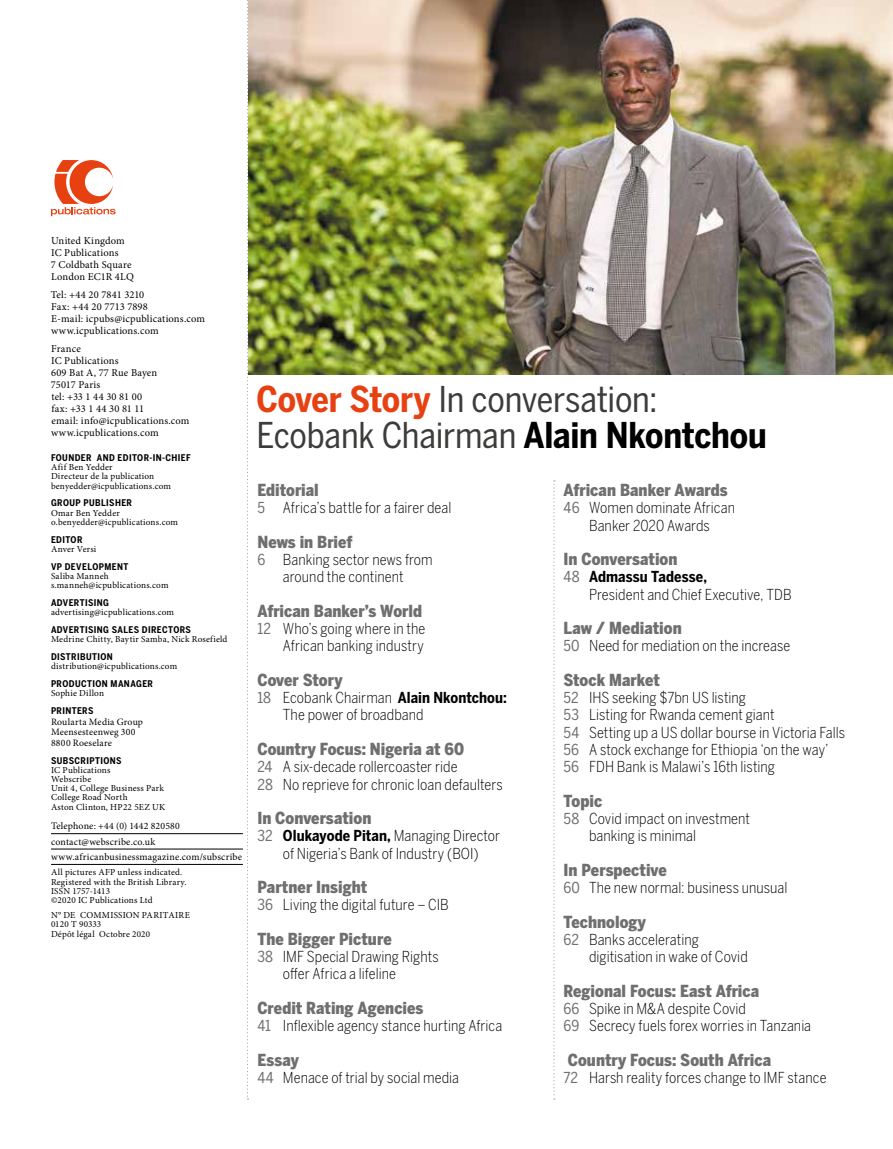
<style>
.page{position:relative;width:893px;height:1149px;background:#fff}
.page>*{position:absolute;margin:0;border:0;box-sizing:border-box;transform-origin:0 0}
.t1{font:35.25px/36px "Benton Sans Cond";letter-spacing:-.005em;color:#3c3c3b}
.t2{font:900 16.5px "Benton Sans Cond";color:#706f6f}
.t3{font:300 15px/17.2px "Benton Sans Cond";letter-spacing:.005em;color:#000}
.t4{font:10.5px/12px "Minion Pro";letter-spacing:.015em;color:#000}
.t5{font:9.9px/15.3px "Minion Pro";letter-spacing:.02em;color:#000}
.t6{font:9.75px/10.5px "Minion Pro";letter-spacing:.02em;color:#000}
.t7{font:9.15px/9.1px "Minion Pro";letter-spacing:.02em;color:#000}
.t8{font:700 9.15px "Benton Sans Cond";letter-spacing:.045em;color:#000}
.t9{font:9px "Minion Pro";letter-spacing:.02em;color:#000}
.s1{font-size:9.9px}
.s2{font-size:9.15px}
.s3{font-weight:700;color:#e74011}
.s4{font-weight:700;color:#000}
.s5{font-weight:400;color:#706f6f}
.s6{font-weight:700}
</style>
<div class="page">
<svg style="left:553px;top:480px;width:2px;height:619px"></svg>
<svg style="left:51px;top:160px;width:65px;height:56px"></svg>
<svg style="left:247px;top:0;width:1px;height:1099px"></svg>
<hr style="left:51px;top:833px;width:192px;height:1px;background:#000">
<hr style="left:51px;top:848px;width:192px;height:1px;background:#000">
<hr style="left:51px;top:863px;width:192px;height:1px;background:#000">
<img style="left:249px;top:0;width:644px;height:374px">
<p class="t4" style="left:51px;top:234px;width:85px">United Kingdom<br>IC Publications<br>7 Coldbath Square<br>London EC1R 4LQ</p>
<p class="t4" style="left:51px;top:288px;width:156px">Tel: +44 20 7841 3210<br>Fax: +44 20 7713 7898<br>E-mail: icpubs@icpublications.com www.icpublications.com</p>
<p class="t4" style="left:51px;top:342px;width:140px">France<br>IC Publications<br>609 Bat A, 77 Rue Bayen<br>75017 Paris<br>tel: +33 1 44 30 81 00<br>fax: +33 1 44 30 81 11<br>email: info@icpublications.com www.icpublications.com</p>
<p class="t8" style="left:51px;top:452px;width:141px">FOUNDER AND EDITOR-IN-CHIEF</p>
<p class="t7" style="left:51px;top:462px;width:122px">Afif Ben Yedder<br>Directeur de la publication benyedder@icpublications.com</p>
<p class="t8" style="left:51px;top:497px;width:82px">GROUP PUBLISHER</p>
<p class="t7" style="left:51px;top:508px;width:129px">Omar Ben Yedder o.benyedder@icpublications.com</p>
<p class="t8" style="left:51px;top:534px;width:33px">EDITOR</p>
<p class="t7" style="left:51px;top:544px;width:47px">Anver Versi</p>
<p class="t8" style="left:51px;top:561px;width:79px">VP DEVELOPMENT</p>
<p class="t7" style="left:51px;top:571px;width:119px">Saliba Manneh s.manneh@icpublications.com</p>
<p class="t8" style="left:51px;top:597px;width:60px">ADVERTISING</p>
<p class="t7" style="left:51px;top:607px;width:125px">advertising@icpublications.com</p>
<p class="t8" style="left:51px;top:624px;width:141px">ADVERTISING SALES DIRECTORS</p>
<p class="t7" style="left:51px;top:634px;width:178px">Medrine Chitty, Baytir Samba, Nick Rosefield</p>
<p class="t8" style="left:51px;top:651px;width:63px">DISTRIBUTION</p>
<p class="t7" style="left:51px;top:661px;width:128px">distribution@icpublications.com</p>
<p class="t8" style="left:51px;top:678px;width:104px">PRODUCTION MANAGER</p>
<p class="t7" style="left:51px;top:688px;width:54px">Sophie Dillon</p>
<p class="t8" style="left:51px;top:705px;width:44px">PRINTERS</p>
<p class="t6" style="left:51px;top:716px;width:94px">Roularta Media Group<br>Meensesteenweg 300<br>8800 Roeselare</p>
<p class="t8" style="left:51px;top:754px;width:72px">SUBSCRIPTIONS</p>
<p class="t7" style="left:51px;top:765px;width:116px">IC Publications<br>Webscribe<br>Unit 4, College Business Park<br>College Road North<br>Aston Clinton, HP22 5EZ UK</p>
<p class="t6" style="left:51px;top:820px;width:130px"><span class="s1">Telephone:</span> +44 (0) 1442 820580</p>
<p class="t5" style="left:51px;top:833px;width:192px">contact@webscribe.co.uk www.africanbusinessmagazine.com/subscribe</p>
<p class="t7" style="left:51px;top:867px;width:137px">All pictures AFP unless indicated.<br>Registered with the British Library.<br>ISSN 1757-1413<br>©2020 IC Publications Ltd</p>
<p class="t7" style="left:51px;top:910px;width:140px">N° DE COMMISSION PARITAIRE<br>0120 T 90333</p>
<p class="t9" style="left:51px;top:927px;width:101px"><span class="s2">Dépôt légal</span> Octobre 2020</p>
<h1 class="t1" style="left:257px;top:380px;width:512px"><span class="s3">Cover Story</span> In conversation:<br>Ecobank Chairman <span class="s4">Alain Nkontchou</span></h1>
<p class="t2" style="left:257px;top:480px;width:63px">Editorial</p>
<p class="t3" style="left:257px;top:499px;width:196px"><span class="s5">5</span> Africa’s battle for a fairer deal</p>
<p class="t2" style="left:257px;top:532px;width:97px">News in Brief</p>
<p class="t3" style="left:257px;top:550px;width:177px;text-align:center"><span class="s5">6</span> Banking sector news from around the continent</p>
<p class="t2" style="left:257px;top:601px;width:166px">African Banker’s World</p>
<p class="t3" style="left:257px;top:619px;width:169px;text-align:right"><span class="s5">12</span> Who’s going where in the<br>African banking industry</p>
<p class="t2" style="left:257px;top:670px;width:87px">Cover Story</p>
<p class="t3" style="left:283px;top:688px;width:226px;text-indent:-26px"><span class="s5">18</span> Ecobank Chairman <span class="s6">Alain Nkontchou:<br></span>The power of broadband</p>
<p class="t2" style="left:257px;top:739px;width:208px">Country Focus: Nigeria at 60</p>
<p class="t3" style="left:257px;top:757px;width:247px"><span class="s5">24</span> A six-decade rollercoaster ride<br><span class="s5">28</span> No reprieve for chronic loan defaulters</p>
<p class="t2" style="left:257px;top:808px;width:115px">In Conversation</p>
<p class="t3" style="left:257px;top:826px;width:244px;text-align:center"><span class="s5">32</span> <span class="s6">Olukayode Pitan,</span> Managing Director of Nigeria’s Bank of Industry (BOI)</p>
<p class="t2" style="left:257px;top:877px;width:111px">Partner Insight</p>
<p class="t3" style="left:257px;top:895px;width:193px"><span class="s5">36</span> Living the digital future – CIB</p>
<p class="t2" style="left:257px;top:929px;width:136px">The Bigger Picture</p>
<p class="t3" style="left:283px;top:947px;width:157px;text-indent:-26px"><span class="s5">38</span> IMF Special Drawing Rights offer Africa a lifeline</p>
<p class="t2" style="left:257px;top:998px;width:168px">Credit Rating Agencies</p>
<p class="t3" style="left:257px;top:1016px;width:246px"><span class="s5">41</span> Inflexible agency stance hurting Africa</p>
<p class="t2" style="left:257px;top:1049px;width:43px">Essay</p>
<p class="t3" style="left:257px;top:1068px;width:203px"><span class="s5">44</span> Menace of trial by social media</p>
<p class="t2" style="left:563px;top:480px;width:166px">African Banker Awards</p>
<p class="t3" style="left:563px;top:499px;width:173px;text-align:center"><span class="s5">46</span> Women dominate African<br>Banker 2020 Awards</p>
<p class="t2" style="left:563px;top:549px;width:115px">In Conversation</p>
<p class="t3" style="left:589px;top:568px;width:204px;text-indent:-26px"><span class="s5">48</span> <span class="s6">Admassu Tadesse,<br></span>President and Chief Executive, TDB</p>
<p class="t2" style="left:563px;top:618px;width:120px">Law / Mediation</p>
<p class="t3" style="left:563px;top:637px;width:228px"><span class="s5">50</span> Need for mediation on the increase</p>
<p class="t2" style="left:563px;top:670px;width:98px">Stock Market</p>
<p class="t3" style="left:563px;top:688px;width:283px"><span class="s5">52</span> IHS seeking $7bn US listing<br><span class="s5">53</span> Listing for Rwanda cement giant<br><span class="s5">54</span> Setting up a US dollar bourse in Victoria Falls <span class="s5">56</span> A stock exchange for Ethiopia ‘on the way’ <span class="s5">56</span> FDH Bank is Malawi’s 16th listing</p>
<p class="t2" style="left:563px;top:791px;width:40px">Topic</p>
<p class="t3" style="left:589px;top:809px;width:163px;text-indent:-26px"><span class="s5">58</span> Covid impact on investment banking is minimal</p>
<p class="t2" style="left:563px;top:860px;width:105px">In Perspective</p>
<p class="t3" style="left:563px;top:878px;width:225px"><span class="s5">60</span> The new normal: business unusual</p>
<p class="t2" style="left:563px;top:911px;width:84px">Technology</p>
<p class="t3" style="left:589px;top:930px;width:160px;text-indent:-26px"><span class="s5">62</span> Banks accelerating digitisation in wake of Covid</p>
<p class="t2" style="left:563px;top:980px;width:197px">Regional Focus: East Africa</p>
<p class="t3" style="left:563px;top:999px;width:249px"><span class="s5">66</span> Spike in M&amp;A despite Covid<br><span class="s5">69</span> Secrecy fuels forex worries in Tanzania</p>
<p class="t2" style="left:568px;top:1049px;width:205px">Country Focus: South Africa</p>
<p class="t3" style="left:563px;top:1068px;width:265px"><span class="s5">72</span> Harsh reality forces change to IMF stance</p>
</div>
